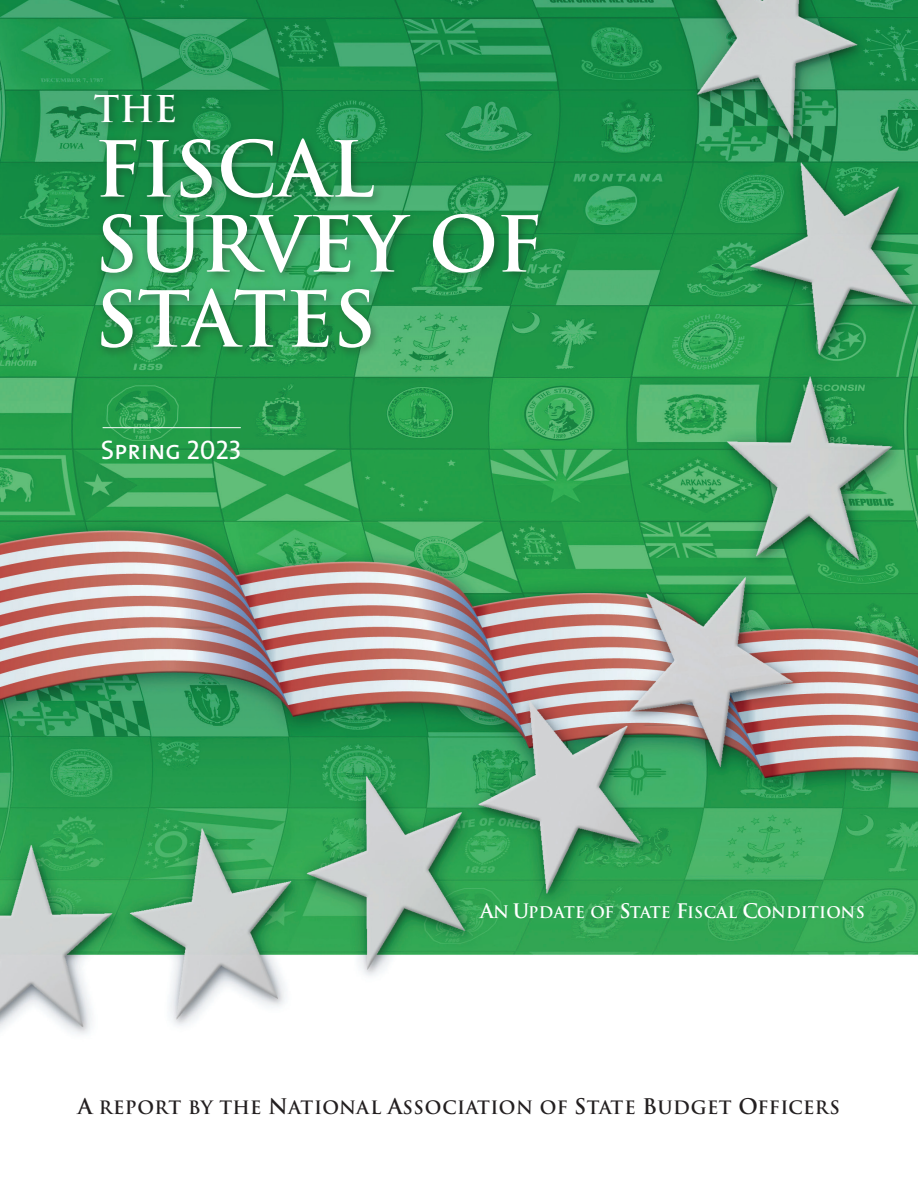
<style>
.page{position:relative;width:918px;height:1188px;background:#fff}
.page>*{position:absolute;margin:0;border:0;box-sizing:border-box;transform-origin:0 0}
.t1{font:700 75px/75px "Trajan";letter-spacing:-.01em;color:#fff}
.t2{font:700 36px "Trajan";color:#fff}
.t3{font:27px "The Mix Caps";letter-spacing:-.01em;color:#fff}
.t4{font:700 18px "Trajan";letter-spacing:.02em;color:#231f20}
.t5{font:700 15.6px "Trajan";letter-spacing:.01em;color:#fff}
.s1{font-size:19.5px}
.s2{font-size:16.95px}
.s3{font-size:21px}
</style>
<div class="page">
<img style="left:0;top:0;width:918px;height:1035px">
<div style="left:90px;top:90px;width:96px;height:43px;background:#231f20;opacity:.4"></div>
<div style="left:95px;top:134px;width:454px;height:225px;background:#231f20;opacity:.4"></div>
<hr style="left:103px;top:427px;width:138px;height:1px;background:#fff">
<h2 class="t2" style="left:94px;top:86px;width:85px">THE</h2>
<h1 class="t1" style="left:94px;top:132px;width:450px">FISCAL<br>SURVEY OF<br>STATES</h1>
<h3 class="t3" style="left:101px;top:427px;width:143px">Spring 2023</h3>
<p class="t5" style="left:480px;top:903px;width:386px"><span class="s1">A</span><span class="s2">N</span> <span class="s1">U</span>PDATE OF <span class="s1">S</span>TATE <span class="s1">F</span>ISCAL <span class="s1">C</span>ONDITIONS</p>
<p class="t4" style="left:78px;top:1096px;width:764px"><span class="s3">A</span> REPORT BY THE <span class="s3">N</span>ATIONAL <span class="s3">A</span>SSOCIATION OF <span class="s3">S</span>TATE <span class="s3">B</span>UDGET <span class="s3">O</span>FFICERS</p>
</div>
